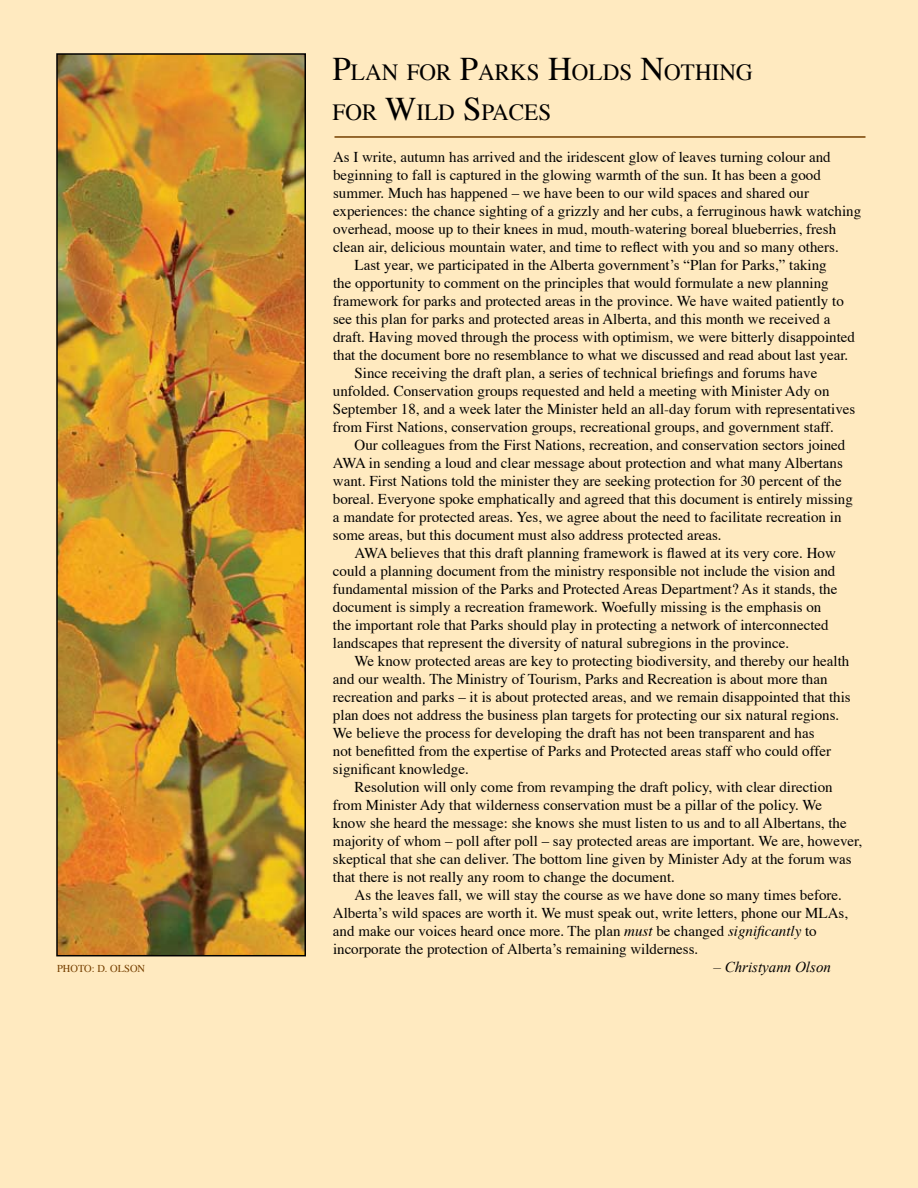
<style>
.page{position:relative;width:918px;height:1188px;background:#ffeac0}
.page>*{position:absolute;margin:0;border:0;box-sizing:border-box;transform-origin:0 0}
.t1{font:23.1px/39.6px "Times";color:#000}
.t2{font:15px "Times";color:#000}
.t3{font:italic 15px "Times New Roman";color:#000}
.t4{font:10.5px "Times";color:#753f00}
.s1{font-size:33px}
.s2{font-style:italic}
</style>
<div class="page">
<hr style="left:334px;top:136px;width:532px;height:2px;background:#753f00">
<img style="left:59px;top:56px;width:244px;height:897px">
<div style="left:56px;top:53px;width:250px;height:903px;border:2px solid #000"></div>
<h1 class="t1" style="left:333px;top:50px;width:422px"><span class="s1">P</span>LAN FOR <span class="s1">P</span>ARKS <span class="s1">H</span>OLDS <span class="s1">N</span>OTHING<br>FOR <span class="s1">W</span>ILD <span class="s1">S</span>PACES</h1>
<p class="t2" style="left:333px;top:143px;width:499px">As I write, autumn has arrived and the iridescent glow of leaves turning colour and</p>
<p class="t2" style="left:333px;top:161px;width:489px">beginning to fall is captured in the glowing warmth of the sun. It has been a good</p>
<p class="t2" style="left:333px;top:179px;width:478px">summer. Much has happened – we have been to our wild spaces and shared our</p>
<p class="t2" style="left:333px;top:197px;width:530px">experiences: the chance sighting of a grizzly and her cubs, a ferruginous hawk watching</p>
<p class="t2" style="left:333px;top:215px;width:505px">overhead, moose up to their knees in mud, mouth-watering boreal blueberries, fresh</p>
<p class="t2" style="left:333px;top:233px;width:507px">clean air, delicious mountain water, and time to reflect with you and so many others.</p>
<p class="t2" style="left:355px;top:251px;width:474px">Last year, we participated in the Alberta government’s “Plan for Parks,” taking</p>
<p class="t2" style="left:333px;top:269px;width:497px">the opportunity to comment on the principles that would formulate a new planning</p>
<p class="t2" style="left:333px;top:287px;width:512px">framework for parks and protected areas in the province. We have waited patiently to</p>
<p class="t2" style="left:333px;top:305px;width:499px">see this plan for parks and protected areas in Alberta, and this month we received a</p>
<p class="t2" style="left:333px;top:323px;width:524px">draft. Having moved through the process with optimism, we were bitterly disappointed</p>
<p class="t2" style="left:333px;top:341px;width:517px">that the document bore no resemblance to what we discussed and read about last year.</p>
<p class="t2" style="left:355px;top:359px;width:464px">Since receiving the draft plan, a series of technical briefings and forums have</p>
<p class="t2" style="left:333px;top:377px;width:498px">unfolded. Conservation groups requested and held a meeting with Minister Ady on</p>
<p class="t2" style="left:333px;top:395px;width:524px">September 18, and a week later the Minister held an all-day forum with representatives</p>
<p class="t2" style="left:333px;top:413px;width:502px">from First Nations, conservation groups, recreational groups, and government staff.</p>
<p class="t2" style="left:355px;top:431px;width:492px">Our colleagues from the First Nations, recreation, and conservation sectors joined</p>
<p class="t2" style="left:333px;top:449px;width:511px">AWA in sending a loud and clear message about protection and what many Albertans</p>
<p class="t2" style="left:333px;top:467px;width:510px">want. First Nations told the minister they are seeking protection for 30 percent of the</p>
<p class="t2" style="left:333px;top:485px;width:521px">boreal. Everyone spoke emphatically and agreed that this document is entirely missing</p>
<p class="t2" style="left:333px;top:503px;width:510px">a mandate for protected areas. Yes, we agree about the need to facilitate recreation in</p>
<p class="t2" style="left:333px;top:521px;width:390px">some areas, but this document must also address protected areas.</p>
<p class="t2" style="left:355px;top:539px;width:483px">AWA believes that this draft planning framework is flawed at its very core. How</p>
<p class="t2" style="left:333px;top:557px;width:504px">could a planning document from the ministry responsible not include the vision and</p>
<p class="t2" style="left:333px;top:575px;width:506px">fundamental mission of the Parks and Protected Areas Department? As it stands, the</p>
<p class="t2" style="left:333px;top:593px;width:490px">document is simply a recreation framework. Woefully missing is the emphasis on</p>
<p class="t2" style="left:333px;top:611px;width:497px">the important role that Parks should play in protecting a network of interconnected</p>
<p class="t2" style="left:333px;top:629px;width:458px">landscapes that represent the diversity of natural subregions in the province.</p>
<p class="t2" style="left:355px;top:647px;width:496px">We know protected areas are key to protecting biodiversity, and thereby our health</p>
<p class="t2" style="left:333px;top:665px;width:496px">and our wealth. The Ministry of Tourism, Parks and Recreation is about more than</p>
<p class="t2" style="left:333px;top:683px;width:519px">recreation and parks – it is about protected areas, and we remain disappointed that this</p>
<p class="t2" style="left:333px;top:701px;width:508px">plan does not address the business plan targets for protecting our six natural regions.</p>
<p class="t2" style="left:333px;top:719px;width:483px">We believe the process for developing the draft has not been transparent and has</p>
<p class="t2" style="left:333px;top:737px;width:500px">not benefitted from the expertise of Parks and Protected areas staff who could offer</p>
<p class="t2" style="left:333px;top:755px;width:137px">significant knowledge.</p>
<p class="t2" style="left:355px;top:773px;width:480px">Resolution will only come from revamping the draft policy, with clear direction</p>
<p class="t2" style="left:333px;top:791px;width:491px">from Minister Ady that wilderness conservation must be a pillar of the policy. We</p>
<p class="t2" style="left:333px;top:809px;width:515px">know she heard the message: she knows she must listen to us and to all Albertans, the</p>
<p class="t2" style="left:333px;top:827px;width:531px">majority of whom – poll after poll – say protected areas are important. We are, however,</p>
<p class="t2" style="left:333px;top:845px;width:520px">skeptical that she can deliver. The bottom line given by Minister Ady at the forum was</p>
<p class="t2" style="left:333px;top:863px;width:344px">that there is not really any room to change the document.</p>
<p class="t2" style="left:355px;top:881px;width:489px">As the leaves fall, we will stay the course as we have done so many times before.</p>
<p class="t2" style="left:333px;top:899px;width:517px">Alberta’s wild spaces are worth it. We must speak out, write letters, phone our MLAs,</p>
<p class="t2" style="left:333px;top:917px;width:485px">and make our voices heard once more. The plan <span class="s2">must</span> be changed <span class="s2">significantly</span> to</p>
<p class="t2" style="left:333px;top:935px;width:367px">incorporate the protection of Alberta’s remaining wilderness.</p>
<p class="t4" style="left:57px;top:959px;width:14px">Photo</p>
<p class="t4" style="left:92px;top:959px;width:34px">: D. Olson</p>
<p class="t3" style="left:713px;top:957px;width:119px">– Christyann Olson</p>
</div>
